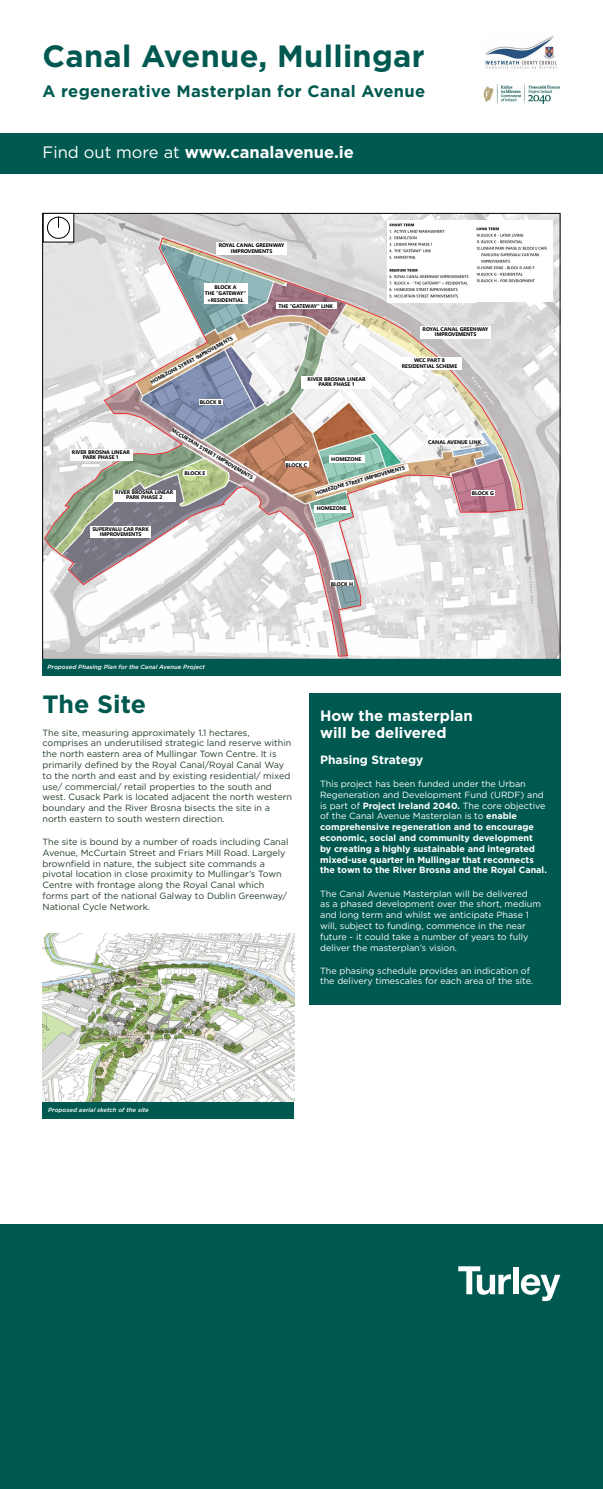
<style>
.page{position:relative;width:603px;height:1489px;background:#fff}
.page>*{position:absolute;margin:0;border:0;box-sizing:border-box;transform-origin:0 0}
.t1{font:700 30.75px "Gotham";letter-spacing:.01em;color:#005950}
.t2{font:700 25px "Gotham";color:#005950}
.t3{font:700 16.5px "Gotham";letter-spacing:.02em;color:#005950}
.t4{font:700 16.5px "Gotham";color:#fff}
.t5{font:700 15px/17px "Gotham";color:#fff}
.t6{font:700 12px "Gotham";color:#fff}
.t7{font:9px/10.8px "Gotham";color:#253e28}
.t8{font:700 9px/10.8px "Gotham";color:#fff}
.t9{font:9px/10.8px "Gotham";color:#fff}
.t10{font:italic 500 6px "Gotham";color:#fff}
.t11{font:700 5.33px/5.3px "Segoe UI";letter-spacing:-.01em;color:#000;text-align:center}
.s1{font-weight:400}
</style>
<div class="page">
<div style="left:0;top:1224px;width:602px;height:264px;background:#005950"></div>
<div style="left:0;top:133px;width:602px;height:40px;background:#005950"></div>
<svg style="left:458px;top:1266px;width:52px;height:28px"></svg>
<div style="left:512px;top:1267px;width:6px;height:27px;background:#fff"></div>
<svg style="left:520px;top:1274px;width:40px;height:26px"></svg>
<img style="left:485px;top:36px;width:72px;height:33px">
<img style="left:483px;top:84px;width:77px;height:21px">
<img style="left:45px;top:215px;width:513px;height:442px">
<div style="left:43px;top:659px;width:517px;height:17px;background:#005950"></div>
<img style="left:387px;top:221px;width:88px;height:81px">
<img style="left:475px;top:221px;width:77px;height:64px">
<div style="left:472px;top:285px;width:80px;height:17px;background:#fff"></div>
<div style="left:308px;top:692px;width:252px;height:312px;background:#005950"></div>
<div style="left:43px;top:1101px;width:251px;height:17px;background:#005950"></div>
<div style="left:43px;top:213px;width:31px;height:29px;background:#fff"></div>
<div style="left:47px;top:217px;width:23px;height:22px;border:1px solid #000;border-radius:50%"></div>
<svg style="left:58px;top:216px;width:1px;height:12px"></svg>
<div style="left:276px;top:302px;width:61px;height:7px;background:#fff"></div>
<div style="left:204px;top:284px;width:43px;height:20px;background:#fff"></div>
<div style="left:471px;top:490px;width:23px;height:6px;background:#fff"></div>
<div style="left:427px;top:438px;width:57px;height:6px;background:#fff"></div>
<div style="left:285px;top:461px;width:23px;height:6px;background:#fff"></div>
<div style="left:330px;top:580px;width:23px;height:6px;background:#fff"></div>
<div style="left:199px;top:399px;width:24px;height:5px;background:#fff"></div>
<div style="left:329px;top:455px;width:35px;height:8px;background:#fff"></div>
<div style="left:314px;top:505px;width:35px;height:7px;background:#fff"></div>
<svg style="left:314px;top:463px;width:95px;height:34px"></svg>
<svg style="left:170px;top:427px;width:86px;height:55px"></svg>
<svg style="left:149px;top:333px;width:88px;height:53px"></svg>
<div style="left:420px;top:326px;width:71px;height:12px;background:#fff"></div>
<div style="left:301px;top:376px;width:71px;height:13px;background:#fff"></div>
<div style="left:71px;top:449px;width:62px;height:12px;background:#fff"></div>
<div style="left:113px;top:489px;width:62px;height:12px;background:#fff"></div>
<div style="left:91px;top:526px;width:60px;height:12px;background:#fff"></div>
<div style="left:216px;top:242px;width:71px;height:13px;background:#fff"></div>
<div style="left:397px;top:357px;width:64px;height:12px;background:#fff"></div>
<img style="left:43px;top:933px;width:251px;height:168px">
<h1 class="t1" style="left:43px;top:36px;width:383px">Canal Avenue, Mullingar</h1>
<h3 class="t3" style="left:43px;top:80px;width:384px">A regenerative Masterplan for Canal Avenue</h3>
<h3 class="t4" style="left:43px;top:141px;width:313px"><span class="s1">Find out more at</span> www.canalavenue.ie</h3>
<p class="t11" style="left:218px;top:242px;width:67px">ROYAL CANAL GREENWAY<br>IMPROVEMENTS</p>
<p class="t11" style="left:205px;top:283px;width:43px;line-height:6.7px">BLOCK A<br>THE “GATEWAY” +RESIDENTIAL</p>
<p class="t11" style="left:150px;top:380px;width:94px;rotate:-29deg">HOMEZONE STREET IMPROVEMENTS</p>
<p class="t11" style="left:200px;top:399px;width:23px">BLOCK B</p>
<p class="t11" style="left:174px;top:427px;width:95px;rotate:31deg">MCCURTAIN STREET IMPROVEMENTS</p>
<p class="t11" style="left:72px;top:449px;width:59px">RIVER BROSNA LINEAR<br>PARK PHASE 1</p>
<p class="t11" style="left:115px;top:489px;width:59px">RIVER BROSNA LINEAR<br>PARK PHASE 2</p>
<p class="t11" style="left:92px;top:526px;width:58px">SUPERVALU CAR PARK<br>IMPROVEMENTS</p>
<p class="t11" style="left:184px;top:470px;width:23px">BLOCK E</p>
<p class="t11" style="left:278px;top:303px;width:56px">THE “GATEWAY” LINK</p>
<p class="t11" style="left:307px;top:375px;width:59px">RIVER BROSNA LINEAR<br>PARK PHASE 1</p>
<p class="t11" style="left:422px;top:325px;width:67px">ROYAL CANAL GREENWAY<br>IMPROVEMENTS</p>
<p class="t11" style="left:401px;top:357px;width:57px">WCC PART 8<br>RESIDENTIAL SCHEME</p>
<p class="t11" style="left:428px;top:438px;width:54px">CANAL AVENUE LINK</p>
<p class="t11" style="left:285px;top:461px;width:23px">BLOCK C</p>
<p class="t11" style="left:331px;top:455px;width:32px">HOMEZONE</p>
<p class="t11" style="left:314px;top:490px;width:94px;rotate:-16deg">HOMEZONE STREET IMPROVEMENTS</p>
<p class="t11" style="left:316px;top:505px;width:32px">HOMEZONE</p>
<p class="t11" style="left:330px;top:580px;width:24px">BLOCK H</p>
<p class="t11" style="left:471px;top:490px;width:24px">BLOCK G</p>
<p class="t10" style="left:48px;top:663px;width:159px">Proposed Phasing Plan for the Canal Avenue Project</p>
<h2 class="t2" style="left:43px;top:687px;width:105px">The Site</h2>
<p class="t7" style="left:43px;top:726px;width:251px">The site, measuring approximately 1.1 hectares, comprises an underutilised strategic land reserve within the north eastern area of Mullingar Town Centre. It is primarily defined by the Royal Canal/Royal Canal Way to the north and east and by existing residential/ mixed use/ commercial/ retail properties to the south and west. Cusack Park is located adjacent the north western boundary and the River Brosna bisects the site in a north eastern to south western direction.</p>
<p class="t7" style="left:43px;top:836px;width:247px">The site is bound by a number of roads including Canal Avenue, McCurtain Street and Friars Mill Road. Largely brownfield in nature, the subject site commands a pivotal location in close proximity to Mullingar’s Town Centre with frontage along the Royal Canal which forms part of the national Galway to Dublin Greenway/ National Cycle Network.</p>
<h3 class="t5" style="left:320px;top:706px;width:154px">How the masterplan will be delivered</h3>
<h3 class="t6" style="left:320px;top:751px;width:105px">Phasing Strategy</h3>
<p class="t8" style="left:320px;top:778px;width:228px"><span class="s1">This project has been funded under the Urban Regeneration and Development Fund (URDF) and is part of</span> Project Ireland 2040. <span class="s1">The core objective of the Canal Avenue Masterplan is to</span> enable comprehensive regeneration and to encourage economic, social and community development<br>by creating a highly sustainable and integrated mixed-use quarter in Mullingar that reconnects the town to the River Brosna and the Royal Canal.</p>
<p class="t9" style="left:320px;top:887px;width:222px">The Canal Avenue Masterplan will be delivered<br>as a phased development over the short, medium and long term and whilst we anticipate Phase 1 will, subject to funding, commence in the near future - it could take a number of years to fully deliver the masterplan’s vision.</p>
<p class="t9" style="left:320px;top:964px;width:214px">The phasing schedule provides an indication of the delivery timescales for each area of the site.</p>
<p class="t10" style="left:48px;top:1105px;width:102px">Proposed aerial sketch of the site</p>
</div>
